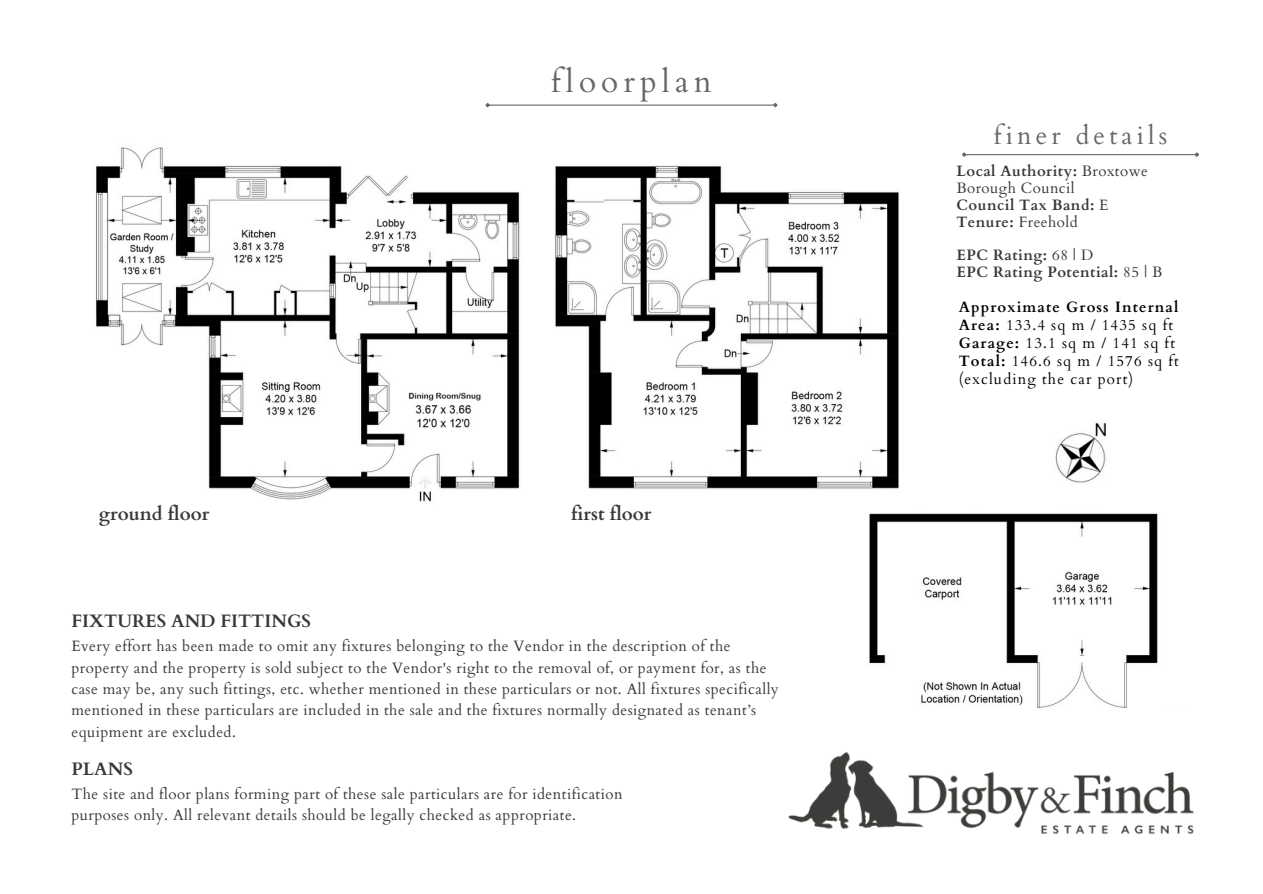
<style>
.page{position:relative;width:1263px;height:894px;background:#fff}
.page>*{position:absolute;margin:0;border:0;box-sizing:border-box;transform-origin:0 0}
.t1{font:31.5px "Cardo";letter-spacing:.165em;color:#636867}
.t2{font:25.5px "Cardo";letter-spacing:.165em;color:#636867}
.t3{font:700 18.9px "Cardo";color:#383837}
.t4{font:700 18px "Cardo";color:#383837}
.t5{font:15px/21.3px "Cardo";letter-spacing:.03em;color:#383837}
.t6{font:15px "Cardo";letter-spacing:.075em;color:#000}
.t7{font:700 15px "Cardo";letter-spacing:.03em;color:#383837}
.t8{font:700 15px/18px "Cardo";letter-spacing:.075em;color:#000}
.s1{font-weight:700}
.s2{font-weight:400}
</style>
<div class="page">
<hr style="left:489px;top:104px;width:285px;height:2px;background:#636867">
<svg style="left:485px;top:103px;width:6px;height:5px"></svg>
<svg style="left:772px;top:103px;width:6px;height:5px"></svg>
<img style="left:788px;top:752px;width:406px;height:82px">
<hr style="left:966px;top:154px;width:229px;height:1px;background:#636867">
<svg style="left:962px;top:152px;width:5px;height:5px"></svg>
<svg style="left:1194px;top:152px;width:5px;height:5px"></svg>
<img style="left:96px;top:147px;width:803px;height:355px">
<img style="left:869px;top:513px;width:289px;height:195px">
<div style="left:409px;top:122px;width:268px;height:41px;background:#fff"></div>
<img style="left:1055px;top:423px;width:51px;height:60px">
<img style="left:401px;top:384px;width:84px;height:48px">
<p class="t1" style="left:551px;top:61px;width:162px">floorplan</p>
<h4 class="t3" style="left:99px;top:501px;width:112px">ground floor</h4>
<h4 class="t3" style="left:571px;top:501px;width:82px">first floor</h4>
<p class="t4" style="left:71px;top:609px;width:241px">FIXTURES AND FITTINGS</p>
<p class="t5" style="left:71px;top:635px;width:709px">Every effort has been made to omit any fixtures belonging to the Vendor in the description of the property and the property is sold subject to the Vendor's right to the removal of, or payment for, as the case may be, any such fittings, etc. whether mentioned in these particulars or not. All fixtures specifically mentioned in these particulars are included in the sale and the fixtures normally designated as tenant’s equipment are excluded.</p>
<p class="t4" style="left:71px;top:756px;width:63px">PLANS</p>
<p class="t5" style="left:71px;top:783px;width:553px">The site and floor plans forming part of these sale particulars are for identification purposes only. All relevant details should be legally checked as appropriate.</p>
<p class="t2" style="left:994px;top:118px;width:175px">finer details</p>
<p class="t5" style="left:956px;top:163px;width:193px;line-height:16.8px"><span class="s1">Local Authority:</span> Broxtowe<br>Borough Council</p>
<h3 class="t7" style="left:956px;top:195px;width:154px">Council Tax Band: <span class="s2">E</span></h3>
<p class="t5" style="left:956px;top:211px;width:123px"><span class="s1">Tenure:</span> Freehold</p>
<h3 class="t7" style="left:956px;top:245px;width:138px">EPC Rating: <span class="s2">68 | D</span></h3>
<p class="t7" style="left:956px;top:262px;width:207px">EPC Rating Potential: <span class="s2">85 | B</span></p>
<p class="t8" style="left:959px;top:298px;width:221px">Approximate Gross Internal<br>Area: <span class="s2">133.4 sq m / 1435 sq ft</span></p>
<p class="t6" style="left:959px;top:333px;width:218px"><span class="s1">Garage:</span> 13.1 sq m / 141 sq ft</p>
<p class="t6" style="left:959px;top:351px;width:222px"><span class="s1">Total:</span> 146.6 sq m / 1576 sq ft</p>
<p class="t6" style="left:959px;top:369px;width:176px">(excluding the car port)</p>
</div>
